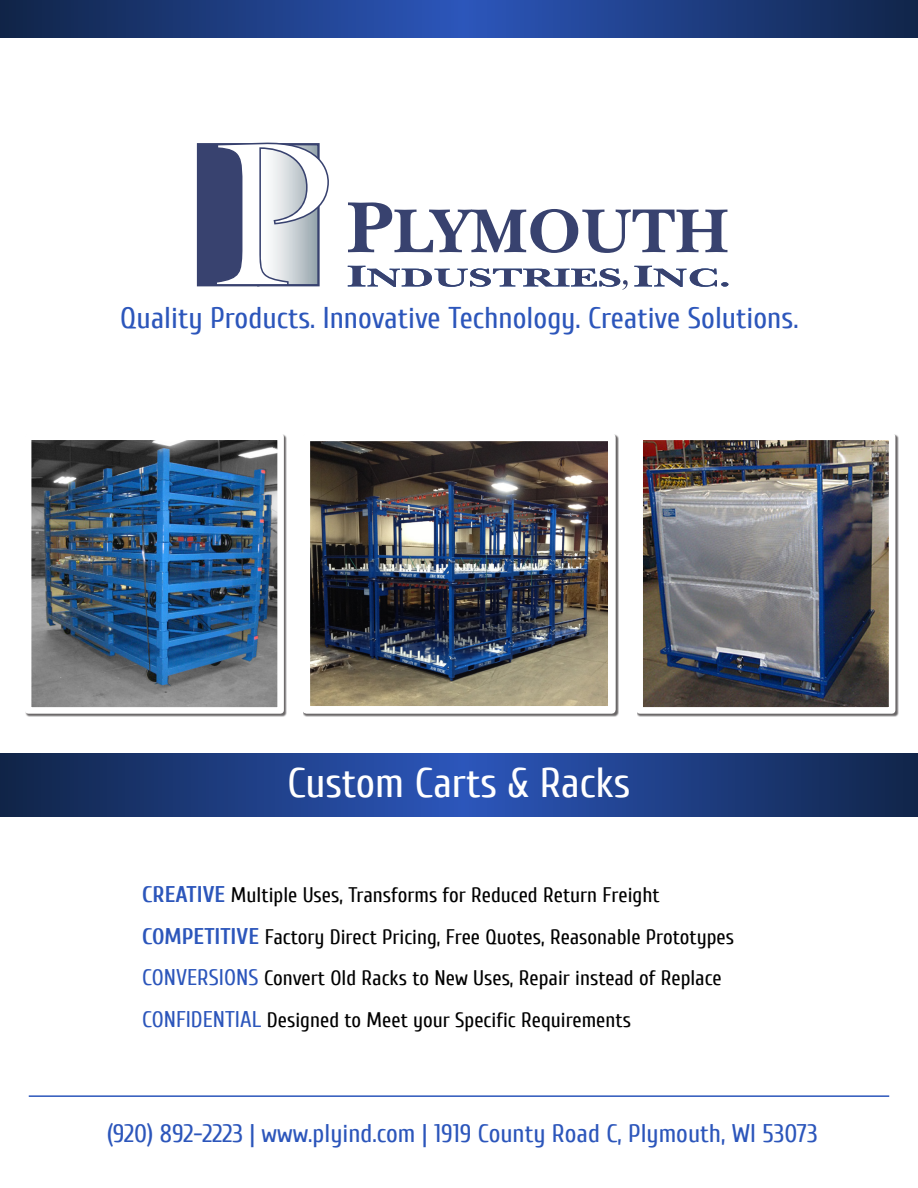
<style>
.page{position:relative;width:918px;height:1188px;background:#fff}
.page>*{position:absolute;margin:0;border:0;box-sizing:border-box;transform-origin:0 0}
.t1{font:42px "Cuprum";color:#fff}
.t2{font:30px "Cuprum";color:#2c56bb}
.t3{font:25.5px "Cuprum";color:#2c56bb}
.t4{font:21px "Cuprum";color:#000}
.s1{font-weight:700;font-size:22.65px;color:#2c56bb}
.s2{font-size:22.65px;color:#2c56bb}
</style>
<div class="page">
<svg style="left:0;top:754px;width:918px;height:62px;background:#1e3d81"></svg>
<svg style="left:348px;top:202px;width:379px;height:51px"></svg>
<svg style="left:634px;top:266px;width:94px;height:21px"></svg>
<div style="left:198px;top:144px;width:60px;height:141px;background:#38426f"></div>
<div style="left:197px;top:143px;width:62px;height:143px;border:2px solid #38426f"></div>
<svg style="left:215px;top:142px;width:114px;height:144px"></svg>
<svg style="left:348px;top:266px;width:280px;height:24px"></svg>
<div style="left:637px;top:434px;width:261px;height:283px;background:#231f20;opacity:.68"></div>
<img style="left:644px;top:442px;width:243px;height:264px">
<div style="left:636px;top:434px;width:259px;height:280px;border:7px solid #fff"></div>
<img style="left:311px;top:443px;width:296px;height:262px">
<div style="left:302px;top:434px;width:314px;height:280px;border:8px solid #fff"></div>
<div style="left:26px;top:434px;width:261px;height:283px;background:#231f20;opacity:.68"></div>
<img style="left:33px;top:442px;width:243px;height:264px">
<div style="left:25px;top:434px;width:259px;height:280px;border:7px solid #fff"></div>
<hr style="left:29px;top:1095px;width:860px;height:2px;background:#2c56bb">
<svg style="left:0;top:0;width:918px;height:38px;background:#1e3d81"></svg>
<p class="t2" style="left:120px;top:301px;width:680px">Quality Products. Innovative Technology. Creative Solutions.</p>
<p class="t1" style="left:288px;top:759px;width:344px">Custom Carts &amp; Racks</p>
<p class="t4" style="left:142px;top:883px;width:519px"><span class="s1">CREATIVE</span> Multiple Uses, Transforms for Reduced Return Freight</p>
<p class="t4" style="left:142px;top:925px;width:593px"><span class="s1">COMPETITIVE</span> Factory Direct Pricing, Free Quotes, Reasonable Prototypes</p>
<p class="t4" style="left:142px;top:967px;width:581px"><span class="s2">CONVERSIONS</span> Convert Old Racks to New Uses, Repair instead of Replace</p>
<p class="t4" style="left:142px;top:1008px;width:490px"><span class="s2">CONFIDENTIAL</span> Designed to Meet your Specific Requirements</p>
<p class="t3" style="left:107px;top:1119px;width:712px">(920) 892-2223 | www.plyind.com | 1919 County Road C, Plymouth, WI 53073</p>
</div>
